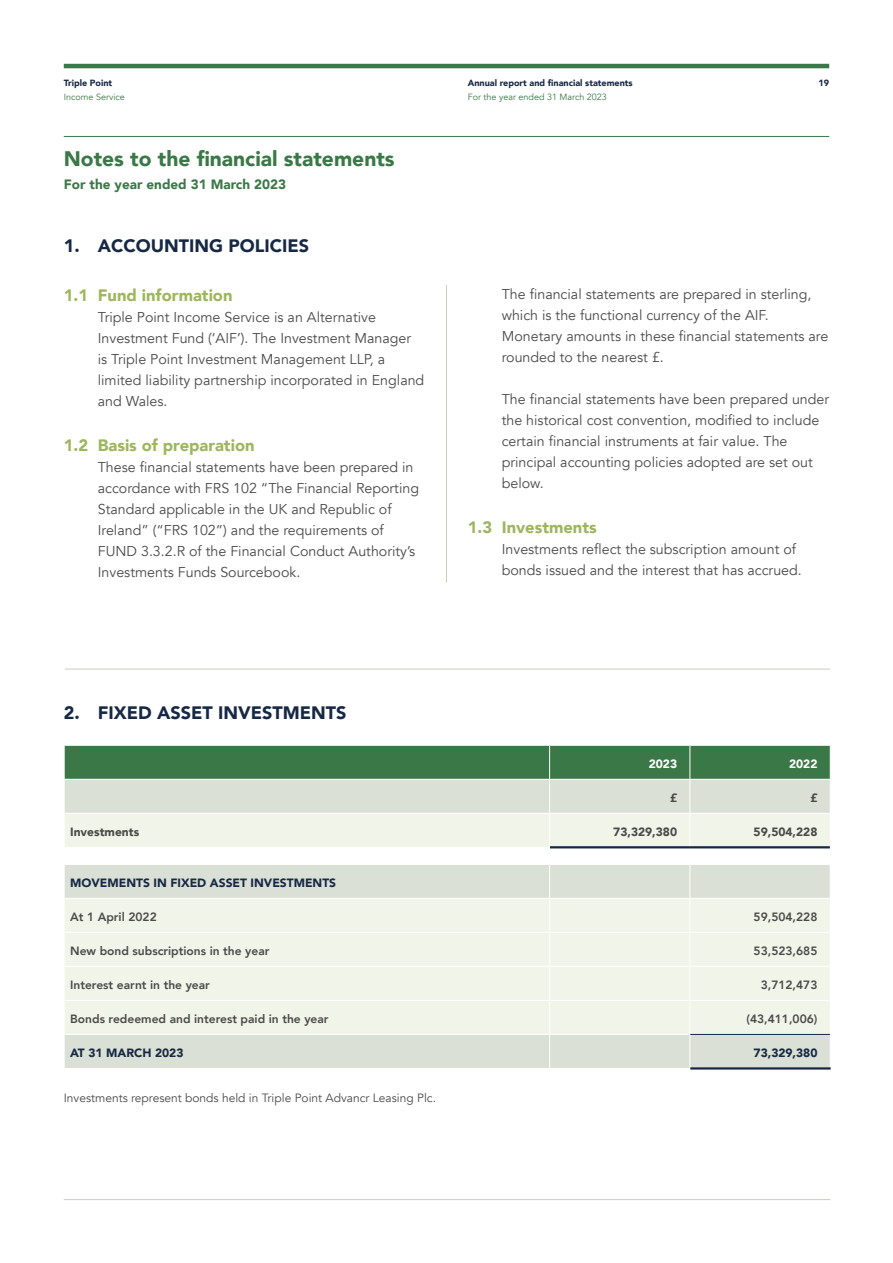
<style>
.page{position:relative;width:893px;height:1263px;background:#fff}
.page>*{position:absolute;margin:0;border:0;box-sizing:border-box;transform-origin:0 0}
.t1{font:900 21px "Avenir";color:#3b7848}
.t2{font:900 18px "Avenir";color:#172844}
.t3{font:900 16.5px "Avenir";color:#9db65e}
.t4{font:14.25px/21px "Avenir";color:#4a4a49}
.t5{font:900 13.5px "Avenir";color:#3b7848}
.t6{font:800 12px "Avenir";color:#4a4a49}
.t7{font:12px "Avenir";color:#4a4a49}
.t8{font:900 12px "Avenir";color:#172844}
.t9{font:900 12px "Avenir";color:#4a4a49}
.t10{font:900 12px "Avenir";color:#fff}
.t11{font:900 9px "Avenir";color:#172844}
.t12{font:9px "Avenir";color:#3b7848}
</style>
<div class="page">
<hr style="left:64px;top:64px;width:765px;height:4px;background:#3b7848">
<hr style="left:64px;top:136px;width:765px;height:1px;background:#3b7848">
<hr style="left:64px;top:1199px;width:766px;height:1px;background:#c7d1c1">
<hr style="left:65px;top:669px;width:765px;height:1px;background:#c7d1c1">
<div style="left:65px;top:746px;width:765px;height:33px;background:#3b7848"></div>
<div style="left:65px;top:780px;width:765px;height:288px;background:#dae0d6"></div>
<svg style="left:65px;top:814px;width:765px;height:220px;background:#edf0e5"></svg>
<hr style="left:549px;top:746px;width:1px;height:33px;background:#fff">
<hr style="left:690px;top:746px;width:1px;height:33px;background:#fff">
<hr style="left:549px;top:780px;width:1px;height:33px;background:#fff">
<hr style="left:690px;top:780px;width:1px;height:33px;background:#fff">
<hr style="left:64px;top:813px;width:486px;height:1px;background:#fff">
<hr style="left:550px;top:813px;width:140px;height:1px;background:#fff">
<hr style="left:549px;top:814px;width:1px;height:33px;background:#fff">
<hr style="left:690px;top:813px;width:141px;height:1px;background:#fff">
<hr style="left:690px;top:814px;width:1px;height:32px;background:#fff">
<svg style="left:65px;top:847px;width:765px;height:17px"></svg>
<hr style="left:64px;top:864px;width:486px;height:1px;background:#fff">
<hr style="left:550px;top:864px;width:140px;height:1px;background:#fff">
<hr style="left:549px;top:865px;width:1px;height:33px;background:#fff">
<hr style="left:690px;top:864px;width:141px;height:1px;background:#fff">
<hr style="left:690px;top:865px;width:1px;height:33px;background:#fff">
<hr style="left:64px;top:898px;width:486px;height:1px;background:#fff">
<hr style="left:550px;top:898px;width:140px;height:1px;background:#fff">
<hr style="left:549px;top:899px;width:1px;height:33px;background:#fff">
<hr style="left:690px;top:898px;width:141px;height:1px;background:#fff">
<hr style="left:690px;top:899px;width:1px;height:33px;background:#fff">
<hr style="left:64px;top:932px;width:486px;height:1px;background:#fff">
<hr style="left:550px;top:932px;width:140px;height:1px;background:#fff">
<hr style="left:549px;top:933px;width:1px;height:33px;background:#fff">
<hr style="left:690px;top:932px;width:141px;height:1px;background:#fff">
<hr style="left:690px;top:933px;width:1px;height:33px;background:#fff">
<hr style="left:64px;top:966px;width:486px;height:1px;background:#fff">
<hr style="left:550px;top:966px;width:140px;height:1px;background:#fff">
<hr style="left:549px;top:967px;width:1px;height:33px;background:#fff">
<hr style="left:690px;top:966px;width:141px;height:1px;background:#fff">
<hr style="left:690px;top:967px;width:1px;height:33px;background:#fff">
<hr style="left:64px;top:1000px;width:486px;height:1px;background:#fff">
<hr style="left:550px;top:1000px;width:140px;height:1px;background:#fff">
<hr style="left:549px;top:1001px;width:1px;height:33px;background:#fff">
<hr style="left:690px;top:1000px;width:141px;height:1px;background:#fff">
<hr style="left:690px;top:1001px;width:1px;height:33px;background:#fff">
<hr style="left:64px;top:1034px;width:486px;height:1px;background:#fff">
<hr style="left:550px;top:1034px;width:140px;height:1px;background:#fff">
<hr style="left:549px;top:1035px;width:1px;height:33px;background:#fff">
<hr style="left:690px;top:1035px;width:1px;height:33px;background:#fff">
<hr style="left:690px;top:1034px;width:140px;height:1px;background:#172844">
<hr style="left:690px;top:1067px;width:141px;height:2px;background:#172844">
<hr style="left:550px;top:846px;width:140px;height:2px;background:#172844">
<hr style="left:690px;top:846px;width:140px;height:2px;background:#172844">
<hr style="left:446px;top:285px;width:1px;height:298px;background:#c7d1c1">
<p class="t11" style="left:64px;top:76px;width:50px">Triple Point</p>
<p class="t12" style="left:64px;top:91px;width:63px">Income Service</p>
<h1 class="t1" style="left:64px;top:141px;width:332px">Notes to the financial statements</h1>
<p class="t5" style="left:64px;top:172px;width:224px">For the year ended 31 March 2023</p>
<p class="t2" style="left:64px;top:230px;width:247px">1. ACCOUNTING POLICIES</p>
<p class="t3" style="left:64px;top:281px;width:170px">1.1 Fund information</p>
<p class="t4" style="left:98px;top:307px;width:328px">Triple Point Income Service is an Alternative Investment Fund (‘AIF’). The Investment Manager<br>is Triple Point Investment Management LLP, a limited liability partnership incorporated in England and Wales.</p>
<p class="t3" style="left:64px;top:431px;width:192px">1.2 Basis of preparation</p>
<p class="t4" style="left:98px;top:457px;width:323px">These financial statements have been prepared in accordance with FRS 102 “The Financial Reporting Standard applicable in the UK and Republic of Ireland” (“FRS 102”) and the requirements of FUND 3.3.2.R of the Financial Conduct Authority’s Investments Funds Sourcebook.</p>
<p class="t11" style="left:468px;top:76px;width:166px">Annual report and financial statements</p>
<p class="t12" style="left:468px;top:91px;width:141px">For the year ended 31 March 2023</p>
<p class="t11" style="left:818px;top:76px;width:12px">19</p>
<p class="t4" style="left:502px;top:284px;width:328px">The financial statements are prepared in sterling, which is the functional currency of the AIF.<br>Monetary amounts in these financial statements are rounded to the nearest £.</p>
<p class="t4" style="left:502px;top:389px;width:329px">The financial statements have been prepared under the historical cost convention, modified to include certain financial instruments at fair value. The principal accounting policies adopted are set out below.</p>
<p class="t3" style="left:468px;top:513px;width:131px">1.3 Investments</p>
<p class="t4" style="left:502px;top:539px;width:302px">Investments reflect the subscription amount of bonds issued and the interest that has accrued.</p>
<p class="t2" style="left:64px;top:697px;width:284px">2. FIXED ASSET INVESTMENTS</p>
<p class="t10" style="left:649px;top:754px;width:30px">2023</p>
<p class="t10" style="left:789px;top:754px;width:30px">2022</p>
<p class="t9" style="left:670px;top:788px;width:9px">£</p>
<p class="t9" style="left:810px;top:788px;width:9px">£</p>
<p class="t9" style="left:70px;top:822px;width:71px">Investments</p>
<p class="t9" style="left:613px;top:822px;width:65px">73,329,380</p>
<p class="t9" style="left:754px;top:822px;width:65px">59,504,228</p>
<p class="t8" style="left:70px;top:873px;width:267px">MOVEMENTS IN FIXED ASSET INVESTMENTS</p>
<p class="t6" style="left:70px;top:908px;width:88px">At 1 April 2022</p>
<p class="t6" style="left:754px;top:908px;width:65px">59,504,228</p>
<p class="t6" style="left:70px;top:942px;width:201px">New bond subscriptions in the year</p>
<p class="t6" style="left:754px;top:942px;width:65px">53,523,685</p>
<p class="t6" style="left:70px;top:976px;width:141px">Interest earnt in the year</p>
<p class="t6" style="left:761px;top:976px;width:58px">3,712,473</p>
<p class="t6" style="left:70px;top:1010px;width:260px">Bonds redeemed and interest paid in the year</p>
<p class="t6" style="left:746px;top:1010px;width:73px">(43,411,006)</p>
<p class="t8" style="left:70px;top:1043px;width:115px">AT 31 MARCH 2023</p>
<p class="t8" style="left:754px;top:1043px;width:65px">73,329,380</p>
<p class="t7" style="left:64px;top:1090px;width:374px">Investments represent bonds held in Triple Point Advancr Leasing Plc.</p>
</div>
